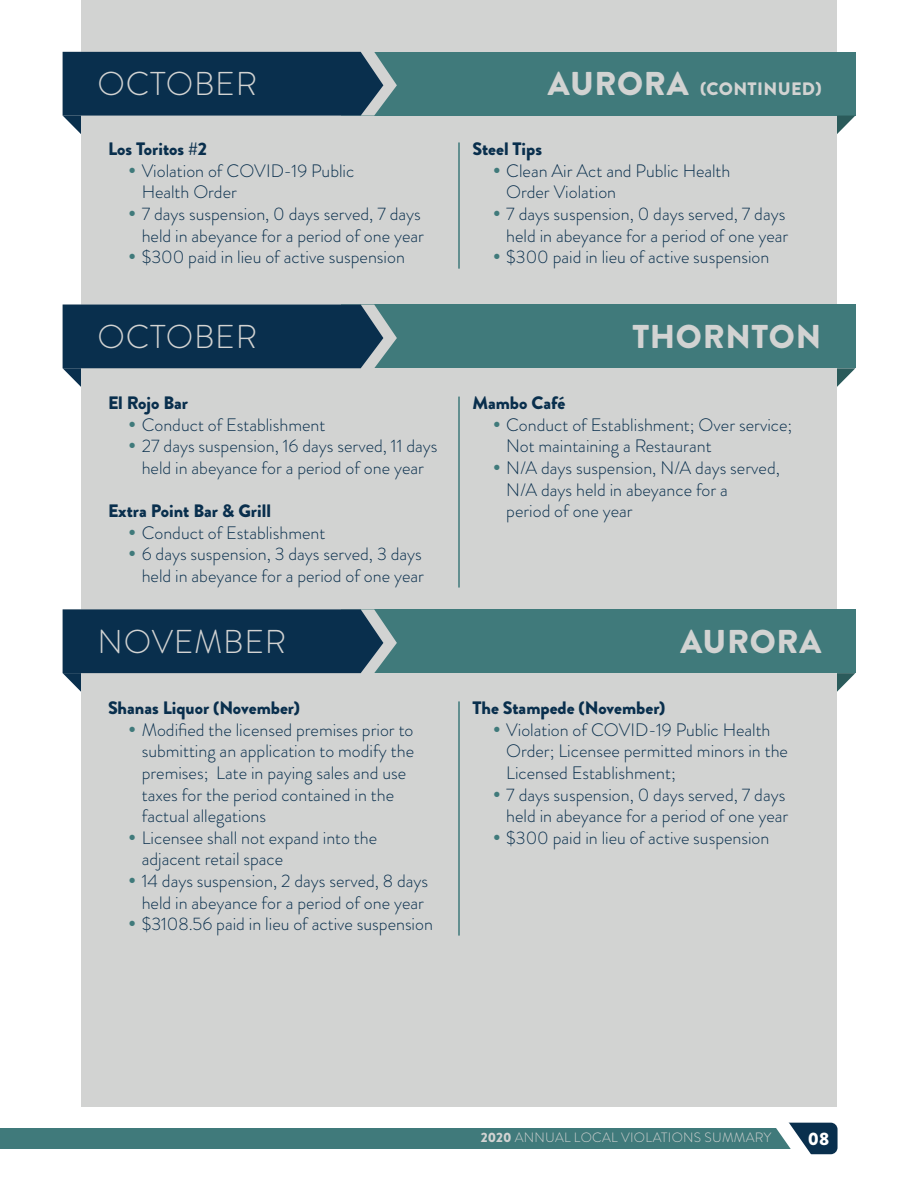
<style>
.page{position:relative;width:918px;height:1188px;background:#fff}
.page>*{position:absolute;margin:0;border:0;box-sizing:border-box;transform-origin:0 0}
.Month_-_light{font:300 33px "Brandon Grotesque";letter-spacing:.02em;color:#d2d3d2}
.City_-_Bold{font:900 33px "Brandon Grotesque";letter-spacing:.02em;color:#d2d3d2}
.t1{font:300 18px/21.6px "Brandon Grotesque";color:#092f4d}
.Body_Copy_-_Store{font:900 18px "Brandon Grotesque";color:#092f4d}
.City_-_Bold-2{font:900 18px "Brandon Grotesque";letter-spacing:.02em;color:#d2d3d2}
.t2{font:900 18px "Brandon Grotesque";color:#fff}
.t3{font:300 13.5px "Brandon Grotesque";letter-spacing:.02em;color:#d2d3d2}
.s1{font-size:33px}
.s2{font-weight:900}
</style>
<div class="page">
<div style="left:81px;top:0;width:756px;height:1107px;background:#d2d3d2"></div>
<div style="left:0;top:1128px;width:796px;height:21px;background:#407a7b"></div>
<svg style="left:776px;top:1122px;width:62px;height:33px"></svg>
<div style="left:341px;top:52px;width:514px;height:64px;background:#407a7b"></div>
<svg style="left:837px;top:116px;width:18px;height:18px"></svg>
<svg style="left:63px;top:52px;width:334px;height:82px"></svg>
<hr style="left:459px;top:143px;width:1px;height:126px;background:#407a7b">
<div style="left:341px;top:305px;width:514px;height:63px;background:#407a7b"></div>
<svg style="left:837px;top:368px;width:18px;height:19px"></svg>
<svg style="left:63px;top:305px;width:334px;height:82px"></svg>
<div style="left:341px;top:609px;width:514px;height:64px;background:#407a7b"></div>
<svg style="left:837px;top:673px;width:18px;height:19px"></svg>
<svg style="left:63px;top:609px;width:334px;height:83px"></svg>
<hr style="left:459px;top:397px;width:1px;height:190px;background:#407a7b">
<hr style="left:459px;top:702px;width:1px;height:234px;background:#407a7b">
<p class="Month_-_light" style="left:98px;top:61px;width:161px">OCTOBER</p>
<p class="City_-_Bold-2" style="left:548px;top:76px;width:275px"><span class="s1">AURORA</span> (CONTINUED)</p>
<p class="Body_Copy_-_Store" style="left:108px;top:136px;width:101px">Los Toritos #2</p>
<p class="t1" style="left:142px;top:160px;width:214px">Violation of COVID-19 Public<br>Health Order</p>
<p class="t1" style="left:142px;top:203px;width:284px">7 days suspension, 0 days served, 7 days held in abeyance for a period of one year</p>
<p class="t1" style="left:142px;top:246px;width:265px">$300 paid in lieu of active suspension</p>
<p class="Body_Copy_-_Store" style="left:472px;top:136px;width:71px">Steel Tips</p>
<p class="t1" style="left:506px;top:160px;width:226px">Clean Air Act and Public Health<br>Order Violation</p>
<p class="t1" style="left:506px;top:203px;width:284px">7 days suspension, 0 days served, 7 days held in abeyance for a period of one year</p>
<p class="t1" style="left:506px;top:246px;width:265px">$300 paid in lieu of active suspension</p>
<p class="Month_-_light" style="left:98px;top:314px;width:161px">OCTOBER</p>
<p class="City_-_Bold" style="left:632px;top:313px;width:190px">THORNTON</p>
<p class="Body_Copy_-_Store" style="left:108px;top:390px;width:82px">El Rojo Bar</p>
<p class="t1" style="left:142px;top:414px;width:185px">Conduct of Establishment</p>
<p class="t1" style="left:142px;top:436px;width:297px">27 days suspension, 16 days served, 11 days held in abeyance for a period of one year</p>
<p class="Body_Copy_-_Store" style="left:108px;top:498px;width:164px">Extra Point Bar &amp; Grill</p>
<p class="t1" style="left:142px;top:522px;width:185px">Conduct of Establishment</p>
<p class="t1" style="left:142px;top:544px;width:284px">6 days suspension, 3 days served, 3 days held in abeyance for a period of one year</p>
<p class="Body_Copy_-_Store" style="left:472px;top:390px;width:94px">Mambo Café</p>
<p class="t1" style="left:506px;top:414px;width:288px">Conduct of Establishment; Over service;<br>Not maintaining a Restaurant</p>
<p class="t1" style="left:506px;top:457px;width:275px">N/A days suspension, N/A days served,<br>N/A days held in abeyance for a<br>period of one year</p>
<p class="Month_-_light" style="left:98px;top:619px;width:190px">NOVEMBER</p>
<p class="City_-_Bold" style="left:681px;top:618px;width:142px">AURORA</p>
<p class="Body_Copy_-_Store" style="left:108px;top:695px;width:194px">Shanas Liquor (November)</p>
<p class="t1" style="left:142px;top:719px;width:274px">Modified the licensed premises prior to submitting an application to modify the premises; Late in paying sales and use taxes for the period contained in the factual allegations</p>
<p class="t1" style="left:142px;top:827px;width:237px">Licensee shall not expand into the adjacent retail space</p>
<p class="t1" style="left:142px;top:870px;width:288px">14 days suspension, 2 days served, 8 days held in abeyance for a period of one year</p>
<p class="t1" style="left:142px;top:913px;width:293px">$3108.56 paid in lieu of active suspension</p>
<p class="Body_Copy_-_Store" style="left:472px;top:695px;width:194px">The Stampede (November)</p>
<p class="t1" style="left:506px;top:719px;width:283px">Violation of COVID-19 Public Health<br>Order; Licensee permitted minors in the<br>Licensed Establishment;</p>
<p class="t1" style="left:506px;top:784px;width:284px">7 days suspension, 0 days served, 7 days held in abeyance for a period of one year</p>
<p class="t1" style="left:506px;top:827px;width:265px">$300 paid in lieu of active suspension</p>
<p class="t3" style="left:481px;top:1129px;width:292px"><span class="s2">2020</span> ANNUAL LOCAL VIOLATIONS SUMMARY</p>
<p class="t2" style="left:808px;top:1126px;width:23px">08</p>
</div>
